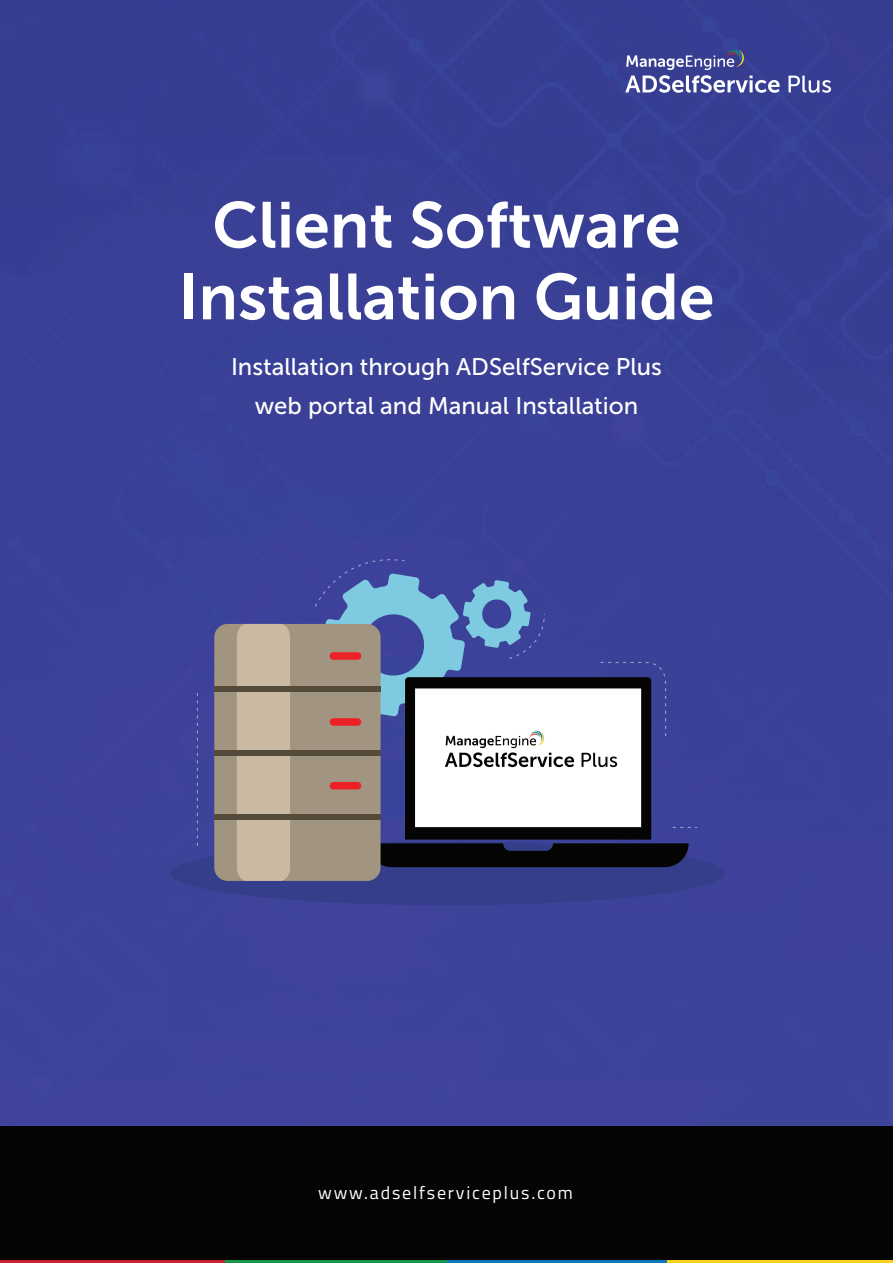
<style>
.page{position:relative;width:893px;height:1263px;background:#fff}
.page>*{position:absolute;margin:0;border:0;box-sizing:border-box;transform-origin:0 0}
.t1{font:64.5px/71.7px "Museo Sans 700";color:#fff;text-align:center}
.t2{font:24px/39px "Museo Sans 500";color:#fff;text-align:center}
.t3{font:18px "Titillium Web";letter-spacing:.1em;color:#fff}
</style>
<div class="page">
<div style="left:0;top:0;width:893px;height:1127px;background:#3a4097"></div>
<div style="left:0;top:1127px;width:893px;height:136px;background:#040503"></div>
<div style="left:170px;top:841px;width:554px;height:64px;background:#353e8a;border-radius:50%"></div>
<div style="left:214px;top:624px;width:167px;height:257px;background:#a19582;border-radius:13px"></div>
<div style="left:237px;top:624px;width:53px;height:257px;background:#cbbaa2"></div>
<div style="left:214px;top:814px;width:167px;height:6px;background:#554b3a"></div>
<div style="left:214px;top:750px;width:167px;height:6px;background:#554b3a"></div>
<div style="left:214px;top:686px;width:167px;height:6px;background:#554b3a"></div>
<svg style="left:197px;top:688px;width:1px;height:158px"></svg>
<svg style="left:315px;top:559px;width:382px;height:308px"></svg>
<hr style="left:0;top:1260px;width:225px;height:3px;background:#cb2033">
<hr style="left:225px;top:1260px;width:226px;height:3px;background:#17964c">
<hr style="left:447px;top:1260px;width:226px;height:3px;background:#0f78b7">
<hr style="left:667px;top:1260px;width:226px;height:3px;background:#fbcf1d">
<svg style="left:788px;top:76px;width:43px;height:17px"></svg>
<svg style="left:625px;top:47px;width:155px;height:46px;background:#6268a8"></svg>
<h1 class="t1" style="left:178px;top:189px;width:537px">Client Software<br>Installation Guide</h1>
<p class="t2" style="left:231px;top:348px;width:432px">Installation through ADSelfService Plus web portal and Manual Installation</p>
<p class="t3" style="left:318px;top:1179px;width:256px">www.adselfserviceplus.com</p>
</div>
